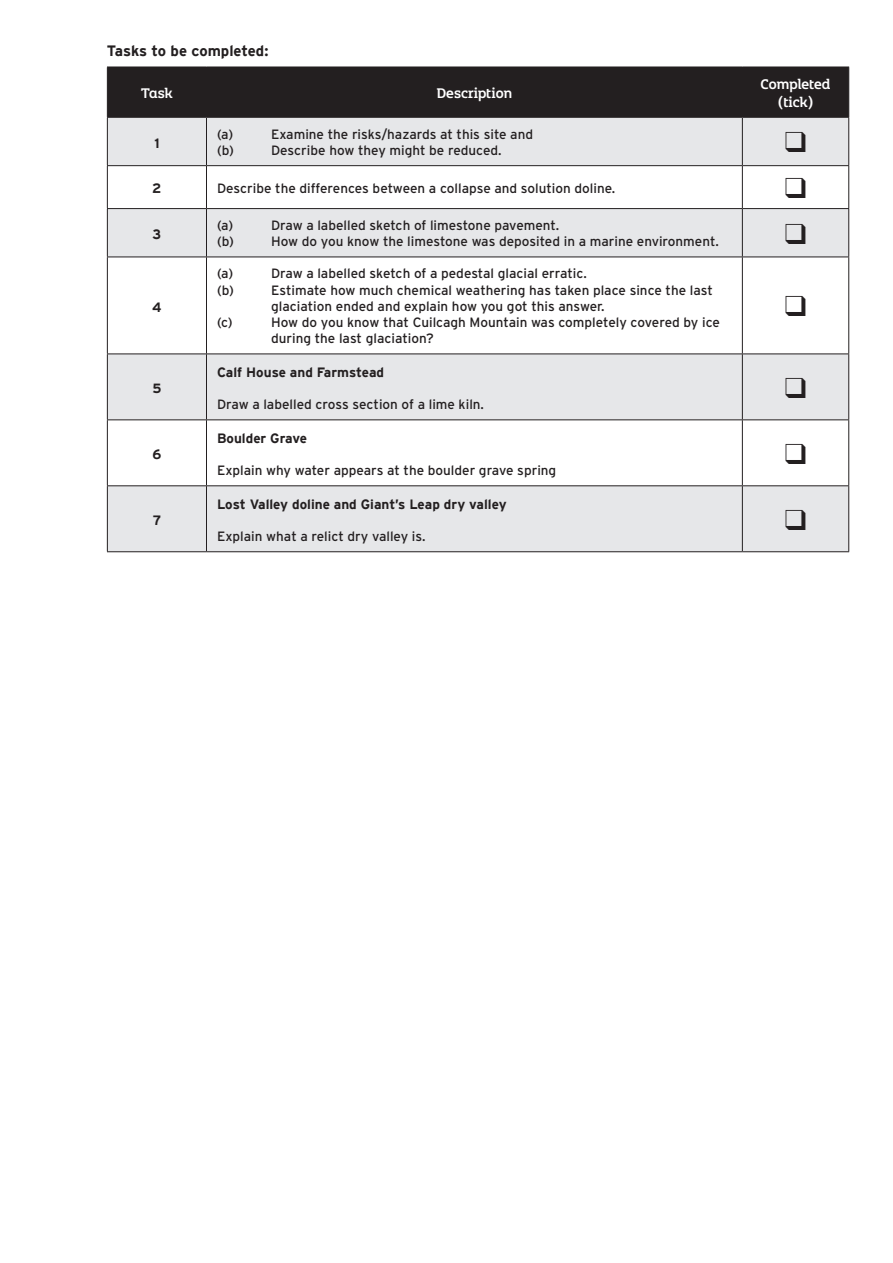
<style>
.page{position:relative;width:893px;height:1263px;background:#fff}
.page>*{position:absolute;margin:0;border:0;box-sizing:border-box;transform-origin:0 0}
.t1{font:15px/18px "Northern Ireland Headline";color:#fff;text-align:center}
.t2{font:700 15px "Interstate";color:#231f20}
.t3{font:13.5px/16.2px "Interstate";color:#231f20}
.t4{font:700 13.5px "Interstate";color:#231f20}
</style>
<div class="page">
<div style="left:108px;top:68px;width:740px;height:49px;background:#231f20"></div>
<div style="left:108px;top:118px;width:740px;height:433px;background:#e6e7e9"></div>
<svg style="left:108px;top:166px;width:740px;height:319px"></svg>
<hr style="left:107px;top:67px;width:99px;height:1px;background:#231f20">
<hr style="left:107px;top:67px;width:1px;height:50px;background:#231f20">
<hr style="left:206px;top:67px;width:536px;height:1px;background:#231f20">
<hr style="left:206px;top:67px;width:1px;height:50px;background:#231f20">
<hr style="left:742px;top:67px;width:107px;height:1px;background:#231f20">
<hr style="left:742px;top:67px;width:1px;height:50px;background:#231f20">
<hr style="left:848px;top:67px;width:1px;height:50px;background:#231f20">
<hr style="left:107px;top:117px;width:99px;height:1px;background:#231f20">
<hr style="left:107px;top:118px;width:1px;height:47px;background:#231f20">
<hr style="left:206px;top:117px;width:536px;height:1px;background:#231f20">
<hr style="left:206px;top:118px;width:1px;height:47px;background:#231f20">
<hr style="left:742px;top:117px;width:107px;height:1px;background:#231f20">
<hr style="left:742px;top:118px;width:1px;height:47px;background:#231f20">
<hr style="left:848px;top:118px;width:1px;height:47px;background:#231f20">
<hr style="left:107px;top:165px;width:99px;height:1px;background:#231f20">
<hr style="left:107px;top:166px;width:1px;height:42px;background:#231f20">
<hr style="left:206px;top:165px;width:536px;height:1px;background:#231f20">
<hr style="left:206px;top:166px;width:1px;height:42px;background:#231f20">
<hr style="left:742px;top:165px;width:107px;height:1px;background:#231f20">
<hr style="left:742px;top:166px;width:1px;height:42px;background:#231f20">
<hr style="left:848px;top:166px;width:1px;height:42px;background:#231f20">
<hr style="left:107px;top:208px;width:99px;height:1px;background:#231f20">
<hr style="left:107px;top:209px;width:1px;height:48px;background:#231f20">
<hr style="left:206px;top:208px;width:536px;height:1px;background:#231f20">
<hr style="left:206px;top:209px;width:1px;height:48px;background:#231f20">
<hr style="left:742px;top:208px;width:107px;height:1px;background:#231f20">
<hr style="left:742px;top:209px;width:1px;height:48px;background:#231f20">
<hr style="left:848px;top:209px;width:1px;height:48px;background:#231f20">
<hr style="left:107px;top:257px;width:99px;height:1px;background:#231f20">
<hr style="left:107px;top:257px;width:1px;height:96px;background:#231f20">
<hr style="left:206px;top:257px;width:536px;height:1px;background:#231f20">
<hr style="left:206px;top:257px;width:1px;height:96px;background:#231f20">
<hr style="left:742px;top:257px;width:107px;height:1px;background:#231f20">
<hr style="left:742px;top:257px;width:1px;height:96px;background:#231f20">
<hr style="left:848px;top:257px;width:1px;height:96px;background:#231f20">
<hr style="left:107px;top:353px;width:99px;height:1px;background:#231f20">
<hr style="left:107px;top:354px;width:1px;height:65px;background:#231f20">
<hr style="left:206px;top:353px;width:536px;height:1px;background:#231f20">
<hr style="left:206px;top:354px;width:1px;height:65px;background:#231f20">
<hr style="left:742px;top:353px;width:107px;height:1px;background:#231f20">
<hr style="left:742px;top:354px;width:1px;height:65px;background:#231f20">
<hr style="left:848px;top:354px;width:1px;height:65px;background:#231f20">
<hr style="left:107px;top:419px;width:99px;height:1px;background:#231f20">
<hr style="left:107px;top:420px;width:1px;height:65px;background:#231f20">
<hr style="left:206px;top:419px;width:536px;height:1px;background:#231f20">
<hr style="left:206px;top:420px;width:1px;height:65px;background:#231f20">
<hr style="left:742px;top:419px;width:107px;height:1px;background:#231f20">
<hr style="left:742px;top:420px;width:1px;height:65px;background:#231f20">
<hr style="left:848px;top:420px;width:1px;height:65px;background:#231f20">
<hr style="left:107px;top:485px;width:99px;height:1px;background:#231f20">
<hr style="left:107px;top:486px;width:1px;height:65px;background:#231f20">
<hr style="left:206px;top:485px;width:536px;height:1px;background:#231f20">
<hr style="left:206px;top:486px;width:1px;height:65px;background:#231f20">
<hr style="left:742px;top:485px;width:107px;height:1px;background:#231f20">
<hr style="left:742px;top:486px;width:1px;height:65px;background:#231f20">
<hr style="left:848px;top:486px;width:1px;height:65px;background:#231f20">
<hr style="left:107px;top:551px;width:99px;height:1px;background:#231f20">
<hr style="left:206px;top:551px;width:536px;height:1px;background:#231f20">
<hr style="left:742px;top:551px;width:107px;height:1px;background:#231f20">
<svg style="left:786px;top:132px;width:19px;height:20px"></svg>
<svg style="left:786px;top:178px;width:19px;height:20px"></svg>
<svg style="left:786px;top:223px;width:19px;height:21px"></svg>
<svg style="left:786px;top:296px;width:19px;height:20px"></svg>
<svg style="left:786px;top:378px;width:19px;height:20px"></svg>
<svg style="left:786px;top:444px;width:19px;height:20px"></svg>
<svg style="left:786px;top:509px;width:19px;height:21px"></svg>
<p class="t2" style="left:107px;top:43px;width:163px">Tasks to be completed:</p>
<p class="t1" style="left:141px;top:83px;width:34px">Task</p>
<p class="t1" style="left:437px;top:83px;width:77px">Description</p>
<p class="t1" style="left:761px;top:74px;width:71px">Completed (tick)</p>
<p class="t4" style="left:154px;top:135px;width:7px">1</p>
<p class="t3" style="left:217px;top:126px;width:18px">(a)</p>
<p class="t3" style="left:271px;top:126px;width:263px">Examine the risks/hazards at this site and</p>
<p class="t3" style="left:217px;top:142px;width:18px">(b)</p>
<p class="t3" style="left:271px;top:142px;width:232px">Describe how they might be reduced.</p>
<p class="t4" style="left:152px;top:181px;width:11px">2</p>
<p class="t3" style="left:217px;top:180px;width:400px">Describe the differences between a collapse and solution doline.</p>
<p class="t4" style="left:153px;top:227px;width:10px">3</p>
<p class="t3" style="left:217px;top:217px;width:18px">(a)</p>
<p class="t3" style="left:271px;top:217px;width:290px">Draw a labelled sketch of limestone pavement.</p>
<p class="t3" style="left:217px;top:233px;width:18px">(b)</p>
<p class="t3" style="left:271px;top:233px;width:449px">How do you know the limestone was deposited in a marine environment.</p>
<p class="t4" style="left:152px;top:299px;width:11px">4</p>
<p class="t4" style="left:152px;top:381px;width:11px">5</p>
<p class="t4" style="left:152px;top:447px;width:10px">6</p>
<p class="t4" style="left:153px;top:513px;width:10px">7</p>
<p class="t3" style="left:217px;top:265px;width:18px">(a)</p>
<p class="t3" style="left:271px;top:265px;width:317px">Draw a labelled sketch of a pedestal glacial erratic.</p>
<p class="t3" style="left:217px;top:282px;width:18px">(b)</p>
<p class="t3" style="left:271px;top:282px;width:443px">Estimate how much chemical weathering has taken place since the last glaciation ended and explain how you got this answer.</p>
<p class="t3" style="left:217px;top:314px;width:17px">(c)</p>
<p class="t3" style="left:271px;top:314px;width:450px">How do you know that Cuilcagh Mountain was completely covered by ice during the last glaciation?</p>
<p class="t4" style="left:217px;top:364px;width:169px">Calf House and Farmstead</p>
<p class="t3" style="left:217px;top:396px;width:268px">Draw a labelled cross section of a lime kiln.</p>
<p class="t4" style="left:217px;top:430px;width:92px">Boulder Grave</p>
<p class="t3" style="left:217px;top:462px;width:341px">Explain why water appears at the boulder grave spring</p>
<p class="t4" style="left:217px;top:496px;width:291px">Lost Valley doline and Giant’s Leap dry valley</p>
<p class="t3" style="left:217px;top:528px;width:210px">Explain what a relict dry valley is.</p>
</div>
